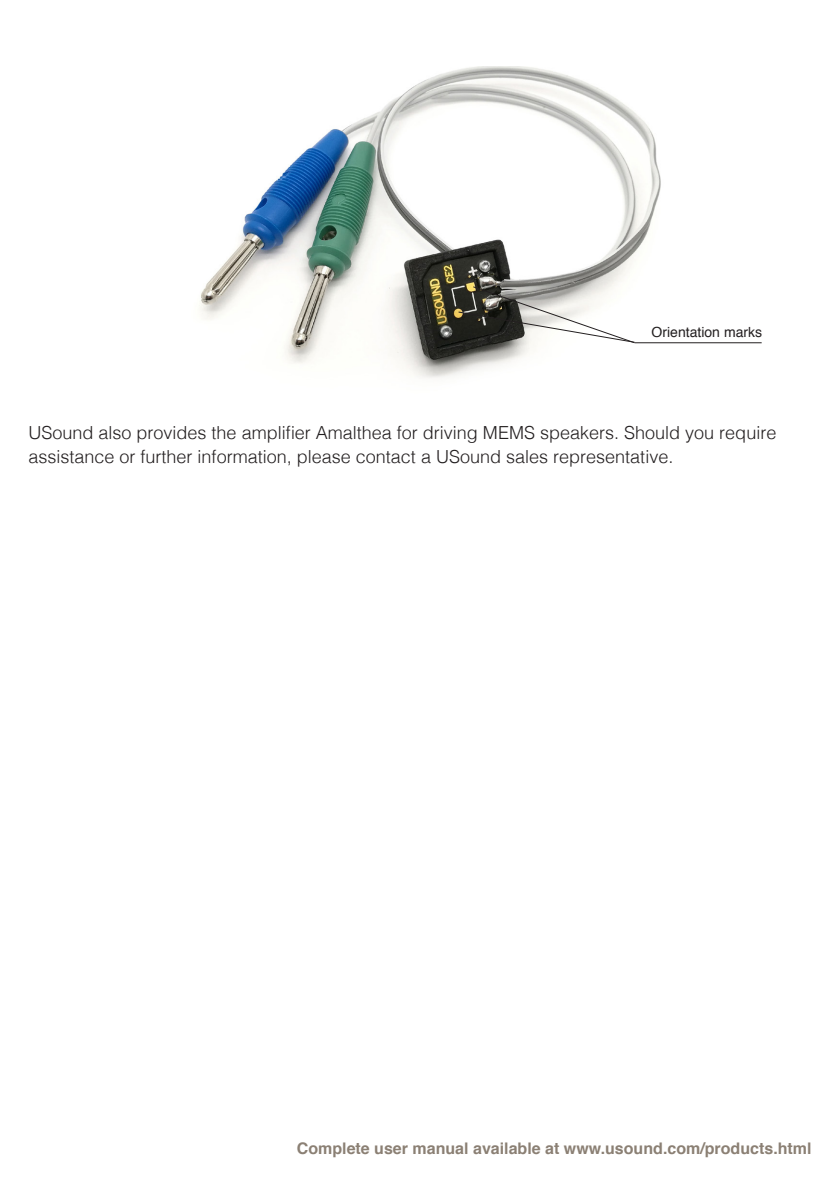
<style>
.page{position:relative;width:840px;height:1191px;background:#fff}
.page>*{position:absolute;margin:0;border:0;box-sizing:border-box;transform-origin:0 0}
.Body{font:300 18px/24px "Helvetica";color:#231f20}
.Body____Brown{font:700 16px "Helvetica";color:#8b8074}
.t1{font:14px "Helvetica";color:#231f20}
</style>
<div class="page">
<img style="left:199px;top:67px;width:563px;height:311px">
<svg style="left:457px;top:285px;width:178px;height:59px"></svg>
<hr style="left:634px;top:342px;width:127px;height:1px;background:#231f20">
<p class="t1" style="left:651px;top:321px;width:112px">Orientation marks</p>
<p class="Body" style="left:28px;top:419px;width:749px">USound also provides the amplifier Amalthea for driving MEMS speakers. Should you require assistance or further information, please contact a USound sales representative.</p>
<p class="Body____Brown" style="left:297px;top:1135px;width:516px">Complete user manual available at www.usound.com/products.html</p>
</div>
